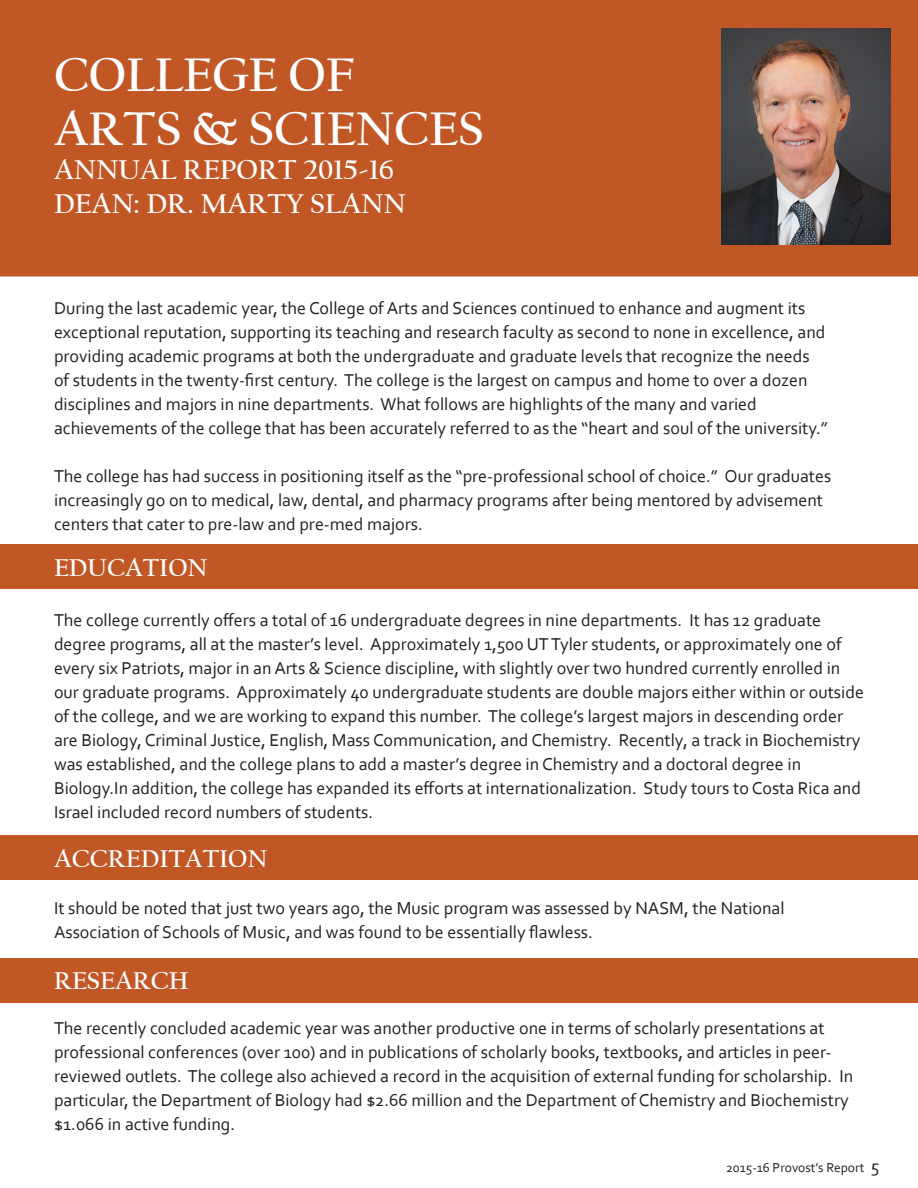
<style>
.page{position:relative;width:918px;height:1188px;background:#fff}
.page>*{position:absolute;margin:0;border:0;box-sizing:border-box;transform-origin:0 0}
.Headlines{font:700 49.5px/54px "Californian FB";color:#fff}
.Headlines-2{font:700 28.5px "Californian FB";color:#fff}
.Headlines-3{font:700 25.5px "Californian FB";color:#fff}
.t1{font:18px/24px "Corbel";color:#231f20}
.t2{font:13.5px "Corbel";color:#231f20}
.s1{font-size:18px}
</style>
<div class="page">
<div style="left:0;top:0;width:918px;height:276px;background:#c15724"></div>
<div style="left:0;top:544px;width:918px;height:45px;background:#c15724"></div>
<div style="left:0;top:835px;width:918px;height:45px;background:#c15724"></div>
<div style="left:0;top:958px;width:918px;height:45px;background:#c15724"></div>
<img style="left:722px;top:29px;width:168px;height:216px">
<svg style="left:0;top:0;width:2px;height:136px"></svg>
<p class="Headlines" style="left:54px;top:48px;width:431px">COLLEGE OF<br>ARTS &amp; SCIENCES</p>
<p class="Headlines-2" style="left:54px;top:154px;width:341px">ANNUAL REPORT 2015-16</p>
<p class="Headlines-2" style="left:54px;top:188px;width:353px">DEAN: DR. MARTY SLANN</p>
<p class="t1" style="left:54px;top:296px;width:776px">During the last academic year, the College of Arts and Sciences continued to enhance and augment its exceptional reputation, supporting its teaching and research faculty as second to none in excellence, and providing academic programs at both the undergraduate and graduate levels that recognize the needs of students in the twenty-first century. The college is the largest on campus and home to over a dozen disciplines and majors in nine departments. What follows are highlights of the many and varied achievements of the college that has been accurately referred to as the “heart and soul of the university.”</p>
<p class="t1" style="left:54px;top:464px;width:779px">The college has had success in positioning itself as the “pre-professional school of choice.” Our graduates increasingly go on to medical, law, dental, and pharmacy programs after being mentored by advisement centers that cater to pre-law and pre-med majors.</p>
<p class="Headlines-3" style="left:54px;top:553px;width:155px">EDUCATION</p>
<p class="t1" style="left:54px;top:608px;width:812px">The college currently offers a total of 16 undergraduate degrees in nine departments. It has 12 graduate degree programs, all at the master’s level. Approximately 1,500 UT Tyler students, or approximately one of every six Patriots, major in an Arts &amp; Science discipline, with slightly over two hundred currently enrolled in our graduate programs. Approximately 40 undergraduate students are double majors either within or outside of the college, and we are working to expand this number. The college’s largest majors in descending order are Biology, Criminal Justice, English, Mass Communication, and Chemistry. Recently, a track in Biochemistry was established, and the college plans to add a master’s degree in Chemistry and a doctoral degree in Biology.In addition, the college has expanded its efforts at internationalization. Study tours to Costa Rica and Israel included record numbers of students.</p>
<p class="Headlines-3" style="left:54px;top:845px;width:215px">ACCREDITATION</p>
<p class="t1" style="left:54px;top:896px;width:732px">It should be noted that just two years ago, the Music program was assessed by NASM, the National<br>Association of Schools of Music, and was found to be essentially flawless.</p>
<p class="Headlines-3" style="left:54px;top:967px;width:136px">RESEARCH</p>
<p class="t1" style="left:54px;top:1016px;width:801px">The recently concluded academic year was another productive one in terms of scholarly presentations at professional conferences (over 100) and in publications of scholarly books, textbooks, and articles in peer&shy;reviewed outlets. The college also achieved a record in the acquisition of external funding for scholarship. In particular, the Department of Biology had $2.66 million and the Department of Chemistry and Biochemistry $1.066 in active funding.</p>
<p class="t2" style="left:726px;top:1159px;width:155px">2015-16 Provost’s Report <span class="s1">5</span></p>
</div>
